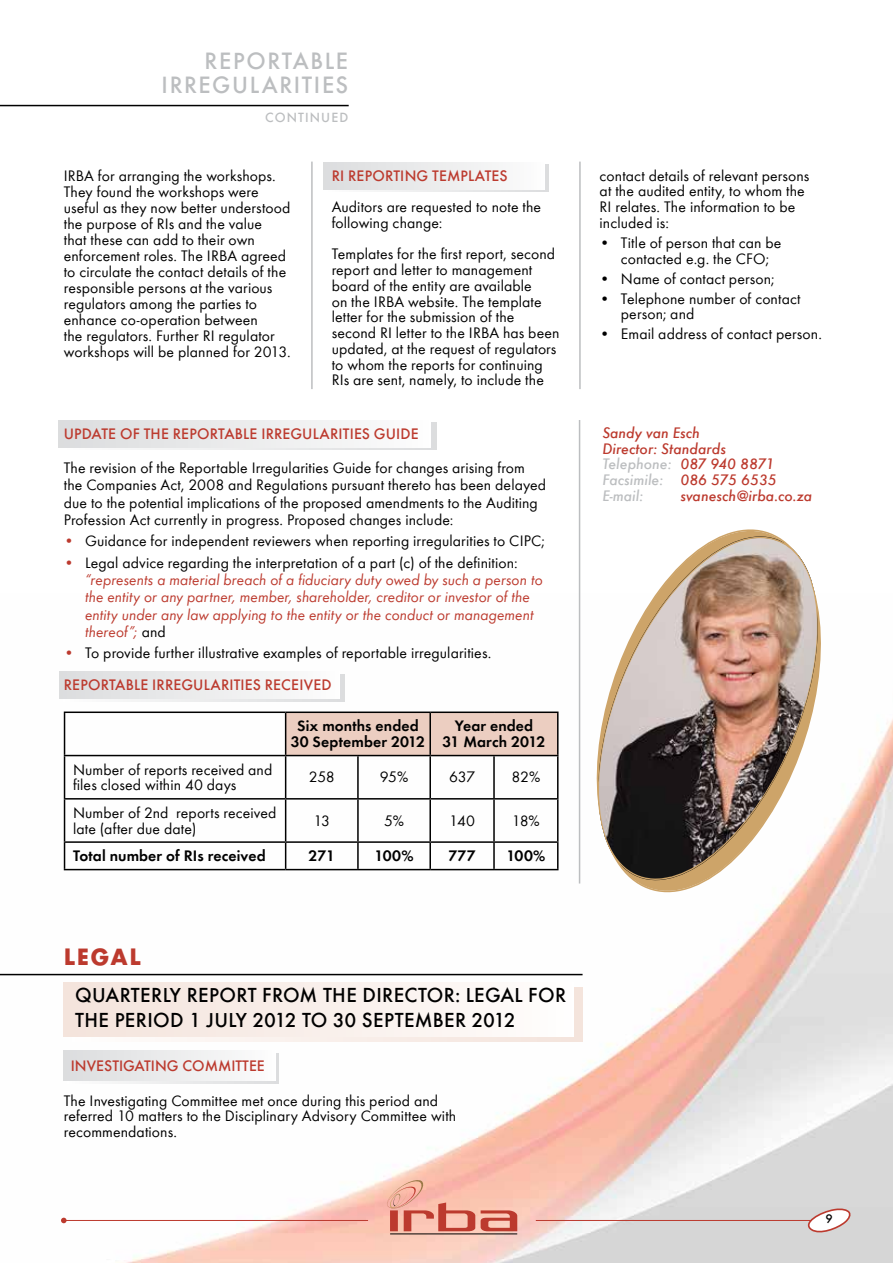
<style>
.page{position:relative;width:893px;height:1263px;background:#fff}
.page>*{position:absolute;margin:0;border:0;box-sizing:border-box;transform-origin:0 0}
.t1{font:500 24.45px/24px "Futura T";letter-spacing:.065em;color:#bcbec0;text-align:right}
.t2{font:700 24.45px "Futura T";color:#bc3a2e}
.t3{font:500 21px/25.2px "Futura T";letter-spacing:.015em;color:#000}
.t4{font:15.75px/15.8px "Futura T";letter-spacing:.01em;color:#000}
.t5{font:italic 15.75px/17.2px "Futura T";color:#bc3a2e}
.t6{font:italic 500 15.75px/15.8px "Futura T";color:#bc3a2e}
.t7{font:600 15.75px/15.8px "Futura T";letter-spacing:.01em;color:#000;text-align:center}
.t8{font:500 15.75px "Futura T";letter-spacing:.005em;color:#bc3a2e}
.t9{font:500 13.8px "Futura T";letter-spacing:.08em;color:#bcbec0}
.t10{font:500 13.05px "Futura T";color:#000}
.s1{color:#bc3a2e}
.s2{font-style:normal}
.s3{font-style:normal;color:#000}
.s4{font-weight:500;color:#bc3a2e}
.s5{color:#bcbec0}
</style>
<div class="page">
<img style="left:0;top:593px;width:893px;height:670px">
<hr style="left:536px;top:1220px;width:277px;height:1px;background:#bc3a2e">
<hr style="left:64px;top:1220px;width:304px;height:1px;background:#bc3a2e">
<svg style="left:61px;top:1218px;width:6px;height:5px"></svg>
<hr style="left:390px;top:1233px;width:127px;height:1px;background:#000">
<svg style="left:379px;top:1179px;width:96px;height:52px;background:#eca494"></svg>
<svg style="left:481px;top:1210px;width:36px;height:21px"></svg>
<svg style="left:799px;top:1208px;width:54px;height:27px"></svg>
<hr style="left:0;top:105px;width:349px;height:1px;background:#000">
<svg style="left:65px;top:423px;width:372px;height:27px"></svg>
<div style="left:59px;top:420px;width:371px;height:27px;background:linear-gradient(to right,#dbdcde,#fcfcfc)"></div>
<svg style="left:64px;top:674px;width:280px;height:27px"></svg>
<div style="left:59px;top:672px;width:281px;height:27px;background:linear-gradient(to right,#dbdcde,#fcfcfc)"></div>
<svg style="left:327px;top:165px;width:222px;height:27px"></svg>
<div style="left:323px;top:162px;width:222px;height:27px;background:linear-gradient(to right,#dbdcde,#fcfcfc)"></div>
<svg style="left:582px;top:593px;width:256px;height:318px"></svg>
<svg style="left:584px;top:529px;width:248px;height:371px"></svg>
<img style="left:596px;top:538px;width:236px;height:351px">
<hr style="left:311px;top:162px;width:2px;height:227px;background:#bcbec0">
<hr style="left:579px;top:162px;width:2px;height:227px;background:#bcbec0">
<hr style="left:579px;top:420px;width:1px;height:463px;background:#bcbec0">
<div style="left:286px;top:713px;width:271px;height:42px;background:#eccec1"></div>
<hr style="left:64px;top:711px;width:222px;height:2px;background:#000">
<hr style="left:64px;top:713px;width:1px;height:42px;background:#000">
<hr style="left:286px;top:711px;width:72px;height:2px;background:#000">
<hr style="left:285px;top:713px;width:1px;height:42px;background:#000">
<hr style="left:358px;top:711px;width:72px;height:2px;background:#000">
<hr style="left:430px;top:711px;width:64px;height:2px;background:#000">
<hr style="left:429px;top:713px;width:2px;height:42px;background:#000">
<hr style="left:494px;top:711px;width:65px;height:2px;background:#000">
<hr style="left:557px;top:713px;width:2px;height:42px;background:#000">
<hr style="left:64px;top:755px;width:222px;height:1px;background:#000">
<hr style="left:64px;top:756px;width:1px;height:42px;background:#000">
<hr style="left:286px;top:755px;width:72px;height:1px;background:#000">
<hr style="left:285px;top:756px;width:1px;height:42px;background:#000">
<hr style="left:358px;top:755px;width:72px;height:1px;background:#000">
<hr style="left:357px;top:756px;width:2px;height:42px;background:#000">
<hr style="left:430px;top:755px;width:64px;height:1px;background:#000">
<hr style="left:429px;top:756px;width:2px;height:42px;background:#000">
<hr style="left:494px;top:755px;width:65px;height:1px;background:#000">
<hr style="left:493px;top:756px;width:2px;height:42px;background:#000">
<hr style="left:557px;top:756px;width:2px;height:42px;background:#000">
<hr style="left:64px;top:798px;width:222px;height:1px;background:#000">
<hr style="left:64px;top:799px;width:1px;height:42px;background:#000">
<hr style="left:286px;top:798px;width:72px;height:1px;background:#000">
<hr style="left:285px;top:799px;width:1px;height:42px;background:#000">
<hr style="left:358px;top:798px;width:72px;height:1px;background:#000">
<hr style="left:357px;top:799px;width:2px;height:42px;background:#000">
<hr style="left:430px;top:798px;width:64px;height:1px;background:#000">
<hr style="left:429px;top:799px;width:2px;height:42px;background:#000">
<hr style="left:494px;top:798px;width:65px;height:1px;background:#000">
<hr style="left:493px;top:799px;width:2px;height:42px;background:#000">
<hr style="left:557px;top:799px;width:2px;height:42px;background:#000">
<hr style="left:64px;top:841px;width:222px;height:2px;background:#000">
<svg style="left:64px;top:843px;width:1px;height:26px"></svg>
<hr style="left:286px;top:841px;width:72px;height:2px;background:#000">
<svg style="left:285px;top:843px;width:1px;height:26px"></svg>
<hr style="left:358px;top:841px;width:72px;height:2px;background:#000">
<hr style="left:357px;top:843px;width:2px;height:26px;background:#000">
<hr style="left:430px;top:841px;width:64px;height:2px;background:#000">
<hr style="left:429px;top:843px;width:2px;height:26px;background:#000">
<hr style="left:494px;top:841px;width:65px;height:2px;background:#000">
<hr style="left:493px;top:843px;width:2px;height:26px;background:#000">
<hr style="left:557px;top:843px;width:2px;height:26px;background:#000">
<hr style="left:64px;top:869px;width:222px;height:1px;background:#000">
<hr style="left:286px;top:869px;width:72px;height:1px;background:#000">
<hr style="left:358px;top:869px;width:72px;height:1px;background:#000">
<hr style="left:430px;top:869px;width:64px;height:1px;background:#000">
<hr style="left:494px;top:869px;width:65px;height:1px;background:#000">
<hr style="left:0;top:974px;width:583px;height:1px;background:#000">
<svg style="left:67px;top:1053px;width:212px;height:30px"></svg>
<div style="left:64px;top:1050px;width:211px;height:30px;background:linear-gradient(to right,#dbdcde,#fcfcfc)"></div>
<svg style="left:72px;top:988px;width:511px;height:53px"></svg>
<div style="left:64px;top:982px;width:510px;height:54px;background:linear-gradient(to right,#f3e3db,#fffdfc)"></div>
<h1 class="t1" style="left:162px;top:49px;width:188px">REPORTABLE<br>IRREGULARITIES</h1>
<p class="t9" style="left:265px;top:109px;width:66px">CONTI NUED</p>
<p class="t4" style="left:64px;top:167px;width:228px">IRBA for arranging the workshops.<br>They found the workshops were useful as they now better understood the purpose of RIs and the value<br>that these can add to their own enforcement roles. The IRBA agreed to circulate the contact details of the responsible persons at the various regulators among the parties to enhance co-operation between<br>the regulators. Further RI regulator workshops will be planned for 2013.</p>
<p class="t8" style="left:332px;top:166px;width:177px">RI REPORTIN G TEMPLATES</p>
<p class="t4" style="left:332px;top:199px;width:211px">Auditors are requested to note the following change:</p>
<p class="t4" style="left:332px;top:246px;width:229px">Templates for the first report, second report and letter to management board of the entity are available<br>on the IRBA website. The template letter for the submission of the second RI letter to the IRBA has been updated, at the request of regulators to whom the reports for continuing RIs are sent, namely, to include the</p>
<p class="t8" style="left:64px;top:425px;width:356px">UPDATE OF THE REPORTABLE IRREGULARITIES GUIDE</p>
<p class="t4" style="left:64px;top:459px;width:484px;line-height:17.2px">The revision of the Reportable Irregularities Guide for changes arising from the Companies Act, 2008 and Regulations pursuant thereto has been delayed due to the potential implications of the proposed amendments to the Auditing Profession Act currently in progress. Proposed changes include:</p>
<p class="t4" style="left:64px;top:533px;width:482px"><span class="s1">•</span> Guidance for independent reviewers when reporting irregularities to CIPC;</p>
<p class="t5" style="left:85px;top:554px;width:459px;text-indent:-21px"><span class="s2">•</span> <span class="s3">Legal advice regarding the interpretation of a part (c) of the definition: </span>“represents a material breach of a fiduciary duty owed by such a person to the entity or any partner, member, shareholder, creditor or investor of the entity under any law applying to the entity or the conduct or management thereof”; <span class="s3">and</span></p>
<p class="t4" style="left:64px;top:637px;width:429px;line-height:31.5px"><span class="s1">•</span> To provide further illustrative examples of reportable irregularities.<br><span class="s4">REPORTABLE IRREGULARITIES RECEIVED</span></p>
<p class="t7" style="left:291px;top:718px;width:136px">Six months ended<br>30 September 2012</p>
<p class="t7" style="left:443px;top:718px;width:104px">Year ended<br>31 March 2012</p>
<p class="t4" style="left:73px;top:761px;width:201px">Number of reports received and files closed within 40 days</p>
<p class="t4" style="left:309px;top:769px;width:28px">258</p>
<p class="t4" style="left:380px;top:769px;width:30px">95%</p>
<p class="t4" style="left:449px;top:769px;width:28px">637</p>
<p class="t4" style="left:512px;top:769px;width:30px">82%</p>
<p class="t4" style="left:73px;top:804px;width:205px">Number of 2nd reports received late (after due date)</p>
<p class="t4" style="left:313px;top:812px;width:18px">13</p>
<p class="t4" style="left:384px;top:812px;width:22px">5%</p>
<p class="t4" style="left:449px;top:812px;width:27px">140</p>
<p class="t4" style="left:512px;top:812px;width:29px">18%</p>
<p class="t7" style="left:73px;top:848px;width:194px">Total number of RIs received</p>
<p class="t7" style="left:309px;top:848px;width:28px">271</p>
<p class="t7" style="left:374px;top:848px;width:41px">100%</p>
<p class="t7" style="left:448px;top:848px;width:29px">777</p>
<p class="t7" style="left:506px;top:848px;width:41px">100%</p>
<p class="t4" style="left:600px;top:167px;width:211px">contact details of relevant persons at the audited entity, to whom the<br>RI relates. The information to be included is:</p>
<p class="t4" style="left:600px;top:235px;width:183px;text-align:center">• Title of person that can be contacted e.g. the CFO;</p>
<p class="t4" style="left:600px;top:270px;width:176px">• Name of contact person;</p>
<p class="t4" style="left:621px;top:290px;width:181px;text-indent:-21px">• Telephone number of contact person; and</p>
<p class="t4" style="left:600px;top:326px;width:224px">• Email address of contact person.</p>
<p class="t6" style="left:602px;top:425px;width:176px">Sandy van Esch<br>Director: Standards<br><span class="s5">Telephone:</span> 087 940 8871<br><span class="s5">Facsimile:</span> 086 575 6535<br><span class="s5">E-mail:</span></p>
<p class="t6" style="left:680px;top:488px;width:133px">svanesch@irba.co.za</p>
<h1 class="t2" style="left:64px;top:942px;width:44px">legal</h1>
<h2 class="t3" style="left:75px;top:982px;width:492px">QUARTERLY REPORT FROM THE DIRECTOR: LEGAL FOR<br>THE PERIOD 1 JULY 2012 TO 30 SEPTEMBER 2012</h2>
<p class="t8" style="left:71px;top:1057px;width:195px">INVESTIGATIN G COMMITTEE</p>
<p class="t4" style="left:64px;top:1092px;width:394px">The Investigating Committee met once during this period and referred 10 matters to the Disciplinary Advisory Committee with recommendations.</p>
<p class="t10" style="left:825px;top:1210px;width:9px">9</p>
</div>
